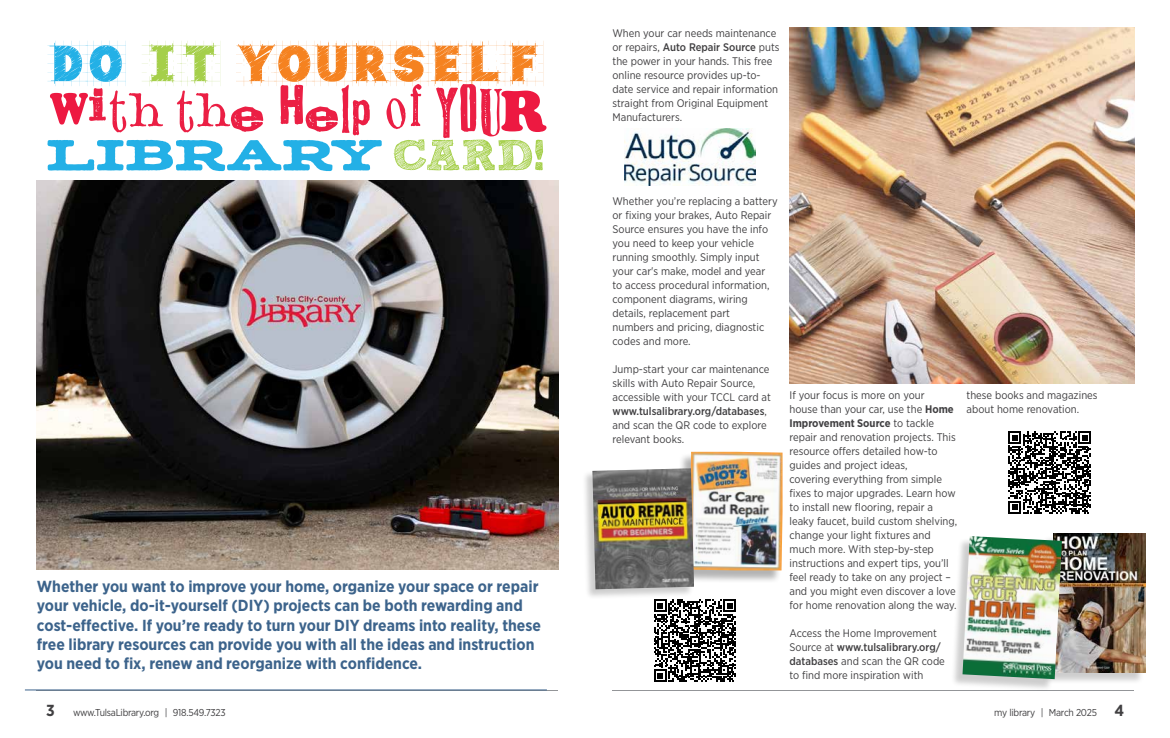
<style>
.page{position:relative;width:1170px;height:738px;background:#fff}
.page>*{position:absolute;margin:0;border:0;box-sizing:border-box;transform-origin:0 0}
.t1{font:700 16px/19.2px "Gotham Narrow";color:#3c638b}
.t2{font:11px/14px "Gotham Narrow";color:#414042}
.t3{font:10px "Gotham Narrow";letter-spacing:-.025em;color:#414042}
.s1{font-weight:500}
.s2{font-weight:700}
.s3{font-weight:700;font-size:16px}
</style>
<div class="page">
<hr style="left:36px;top:690px;width:522px;height:1px;background:#939598">
<hr style="left:612px;top:690px;width:522px;height:1px;background:#939598">
<img style="left:37px;top:180px;width:522px;height:389px">
<hr style="left:25px;top:689px;width:522px;height:1px;background:#3c638b">
<svg style="left:654px;top:599px;width:82px;height:83px"></svg>
<img style="left:625px;top:128px;width:130px;height:57px">
<img style="left:790px;top:28px;width:345px;height:355px">
<svg style="left:1009px;top:431px;width:82px;height:83px"></svg>
<svg style="left:47px;top:41px;width:500px;height:130px"></svg>
<div style="left:677px;top:452px;width:105px;height:131px;background:#000;opacity:.3"></div>
<img style="left:690px;top:452px;width:93px;height:118px">
<div style="left:582px;top:468px;width:112px;height:132px;background:#000;opacity:.2"></div>
<img style="left:592px;top:468px;width:102px;height:121px">
<div style="left:1041px;top:535px;width:103px;height:150px;background:#000;opacity:.2"></div>
<img style="left:1054px;top:534px;width:92px;height:138px">
<div style="left:950px;top:538px;width:110px;height:153px;background:#000;opacity:.2"></div>
<img style="left:963px;top:536px;width:99px;height:143px">
<p class="t1" style="left:37px;top:577px;width:506px">Whether you want to improve your home, organize your space or repair your vehicle, do-it-yourself (DIY) projects can be both rewarding and cost-effective. If you’re ready to turn your DIY dreams into reality, these free library resources can provide you with all the ideas and instruction you need to fix, renew and reorganize with confidence.</p>
<p class="t2" style="left:613px;top:25px;width:169px">When your car needs maintenance or repairs, <span class="s1">Auto Repair Source</span> puts the power in your hands. This free online resource provides up-to&shy;date service and repair information straight from Original Equipment<br>Manufacturers.</p>
<p class="t2" style="left:613px;top:193px;width:167px">Whether you’re replacing a battery or fixing your brakes, Auto Repair<br>Source ensures you have the info you need to keep your vehicle running smoothly. Simply input your car's make, model and year to access procedural information, component diagrams, wiring details, replacement part<br>numbers and pricing, diagnostic codes and more.</p>
<p class="t2" style="left:613px;top:361px;width:160px">Jump-start your car maintenance skills with Auto Repair Source, accessible with your TCCL card at <span class="s1">www.tulsalibrary.org/databases</span>, and scan the QR code to explore relevant books.</p>
<p class="t2" style="left:790px;top:388px;width:169px">If your focus is more on your<br>house than your car, use the <span class="s2">Home<br>Improvement Source</span> to tackle repair and renovation projects. This resource offers detailed how-to guides and project ideas,<br>covering everything from simple fixes to major upgrades. Learn how to install new flooring, repair a leaky faucet, build custom shelving, change your light fixtures and much more. With step-by-step instructions and expert tips, you’ll feel ready to take on any project – and you might even discover a love for home renovation along the way.</p>
<p class="t2" style="left:790px;top:626px;width:157px">Access the Home Improvement<br>Source at <span class="s1">www.tulsalibrary.org/ databases</span> and scan the QR code to find more inspiration with</p>
<p class="t2" style="left:967px;top:388px;width:133px">these books and magazines about home renovation.</p>
<p class="t3" style="left:46px;top:707px;width:181px"><span class="s3">3</span> www.TulsaLibrary.org | 918.549.7323</p>
<p class="t3" style="left:994px;top:707px;width:131px">my library | March 2025 <span class="s3">4</span></p>
</div>
